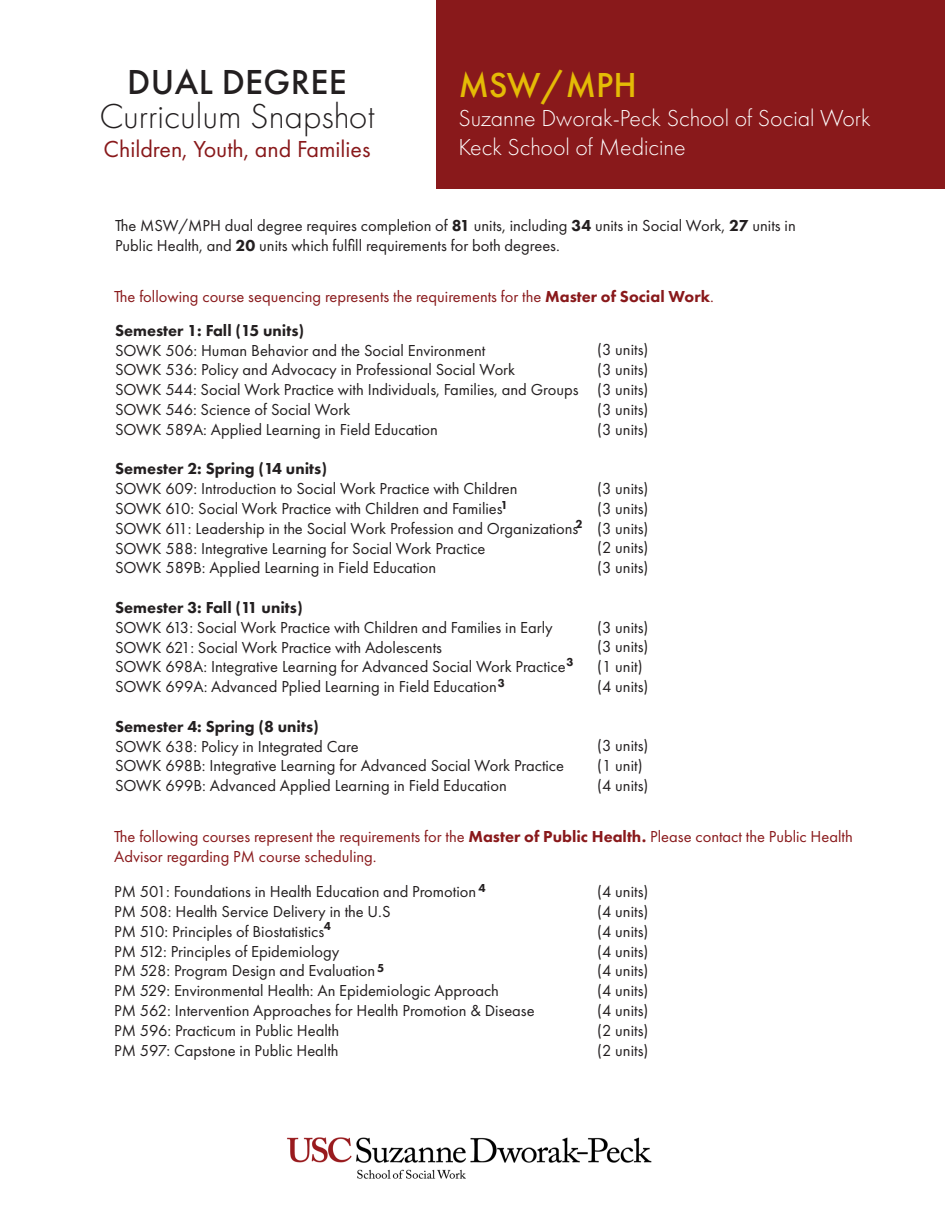
<style>
.page{position:relative;width:945px;height:1215px;background:#fff}
.page>*{position:absolute;margin:0;border:0;box-sizing:border-box;transform-origin:0 0}
.t1{font:300 36px "Futura PT";color:#231f20}
.t2{font:500 36px "Futura PT";letter-spacing:.01em;color:#231f20}
.t3{font:500 36px "Futura PT";color:#e4bb06}
.t4{font:300 24px "Futura PT";color:#fff}
.t5{font:24px "Futura PT";color:#89191b}
.t6{font:16.5px "Futura PT";color:#231f20}
.t7{font:16.5px/19.8px "Futura PT";color:#89191b}
.t8{font:800 16.5px "Futura PT";color:#231f20}
.t9{font:800 12px "Futura PT";color:#231f20}
.s1{font-weight:800}
</style>
<div class="page">
<div style="left:437px;top:0;width:508px;height:188px;background:#89191b"></div>
<img style="left:287px;top:1137px;width:365px;height:42px">
<p class="t2" style="left:127px;top:60px;width:221px">DUAL DEGREE</p>
<p class="t1" style="left:99px;top:96px;width:277px">Curriculum Snapshot</p>
<p class="t5" style="left:104px;top:135px;width:268px">Children, Youth, and Families</p>
<p class="t3" style="left:458px;top:64px;width:180px">MSW/MPH</p>
<p class="t4" style="left:458px;top:105px;width:414px">Suzanne Dworak-Peck School of Social Work</p>
<p class="t4" style="left:458px;top:133px;width:229px">Keck School of Medicine</p>
<p class="t6" style="left:115px;top:216px;width:682px">The MSW/MPH dual degree requires completion of <span class="s1">81</span> units, including <span class="s1">34</span> units in Social Work, <span class="s1">27</span> units in</p>
<p class="t6" style="left:115px;top:235px;width:446px">Public Health, and <span class="s1">20</span> units which fulfill requirements for both degrees.</p>
<p class="t7" style="left:114px;top:287px;width:601px">The following course sequencing represents the requirements for the <span class="s1">Master of Social Work</span>.</p>
<p class="t8" style="left:115px;top:320px;width:191px">Semester 1: Fall (15 units)</p>
<p class="t6" style="left:115px;top:340px;width:372px">SOWK 506: Human Behavior and the Social Environment</p>
<p class="t6" style="left:115px;top:360px;width:402px">SOWK 536: Policy and Advocacy in Professional Social Work</p>
<p class="t6" style="left:115px;top:380px;width:465px">SOWK 544: Social Work Practice with Individuals, Families, and Groups</p>
<p class="t6" style="left:115px;top:400px;width:237px">SOWK 546: Science of Social Work</p>
<p class="t6" style="left:115px;top:420px;width:324px">SOWK 589A: Applied Learning in Field Education</p>
<p class="t8" style="left:115px;top:459px;width:213px">Semester 2: Spring (14 units)</p>
<p class="t6" style="left:115px;top:479px;width:404px">SOWK 609: Introduction to Social Work Practice with Children</p>
<p class="t6" style="left:115px;top:499px;width:389px">SOWK 610: Social Work Practice with Children and Families</p>
<p class="t6" style="left:115px;top:519px;width:465px">SOWK 611: Leadership in the Social Work Profession and Organizations</p>
<p class="t6" style="left:115px;top:538px;width:372px">SOWK 588: Integrative Learning for Social Work Practice</p>
<p class="t6" style="left:115px;top:558px;width:323px">SOWK 589B: Applied Learning in Field Education</p>
<p class="t8" style="left:115px;top:597px;width:189px">Semester 3: Fall (11 units)</p>
<p class="t6" style="left:115px;top:618px;width:439px">SOWK 613: Social Work Practice with Children and Families in Early</p>
<p class="t6" style="left:115px;top:637px;width:329px">SOWK 621: Social Work Practice with Adolescents</p>
<p class="t6" style="left:115px;top:657px;width:452px">SOWK 698A: Integrative Learning for Advanced Social Work Practice</p>
<p class="t6" style="left:115px;top:677px;width:383px">SOWK 699A: Advanced Pplied Learning in Field Education</p>
<p class="t8" style="left:115px;top:716px;width:205px">Semester 4: Spring (8 units)</p>
<p class="t6" style="left:115px;top:736px;width:245px">SOWK 638: Policy in Integrated Care</p>
<p class="t6" style="left:115px;top:756px;width:451px">SOWK 698B: Integrative Learning for Advanced Social Work Practice</p>
<p class="t6" style="left:115px;top:776px;width:393px">SOWK 699B: Advanced Applied Learning in Field Education</p>
<p class="t9" style="left:501px;top:497px;width:9px">1</p>
<p class="t9" style="left:576px;top:516px;width:9px">2</p>
<p class="t9" style="left:567px;top:655px;width:9px">3</p>
<p class="t9" style="left:498px;top:675px;width:9px">3</p>
<p class="t6" style="left:597px;top:340px;width:53px">(3 units)</p>
<p class="t6" style="left:597px;top:360px;width:53px">(3 units)</p>
<p class="t6" style="left:597px;top:380px;width:53px">(3 units)</p>
<p class="t6" style="left:597px;top:399px;width:53px">(3 units)</p>
<p class="t6" style="left:597px;top:419px;width:53px">(3 units)</p>
<p class="t6" style="left:597px;top:479px;width:53px">(3 units)</p>
<p class="t6" style="left:597px;top:498px;width:53px">(3 units)</p>
<p class="t6" style="left:597px;top:518px;width:53px">(3 units)</p>
<p class="t6" style="left:597px;top:538px;width:53px">(2 units)</p>
<p class="t6" style="left:597px;top:558px;width:53px">(3 units)</p>
<p class="t6" style="left:597px;top:617px;width:53px">(3 units)</p>
<p class="t6" style="left:597px;top:637px;width:53px">(3 units)</p>
<p class="t6" style="left:597px;top:657px;width:47px">(1 unit)</p>
<p class="t6" style="left:597px;top:677px;width:53px">(4 units)</p>
<p class="t6" style="left:597px;top:736px;width:53px">(3 units)</p>
<p class="t6" style="left:597px;top:756px;width:47px">(1 unit)</p>
<p class="t6" style="left:597px;top:776px;width:53px">(4 units)</p>
<p class="t7" style="left:114px;top:827px;width:740px">The following courses represent the requirements for the <span class="s1">Master of Public Health.</span> Please contact the Public Health<br>Advisor regarding PM course scheduling.</p>
<p class="t9" style="left:478px;top:881px;width:9px">4</p>
<p class="t6" style="left:114px;top:882px;width:364px">PM 501: Foundations in Health Education and Promotion</p>
<p class="t6" style="left:114px;top:902px;width:278px">PM 508: Health Service Delivery in the U.S</p>
<p class="t6" style="left:114px;top:921px;width:212px">PM 510: Principles of Biostatistics</p>
<p class="t6" style="left:114px;top:941px;width:227px">PM 512: Principles of Epidemiology</p>
<p class="t6" style="left:114px;top:961px;width:263px">PM 528: Program Design and Evaluation</p>
<p class="t6" style="left:114px;top:981px;width:386px">PM 529: Environmental Health: An Epidemiologic Approach</p>
<p class="t6" style="left:114px;top:1001px;width:422px">PM 562: Intervention Approaches for Health Promotion &amp; Disease</p>
<p class="t6" style="left:114px;top:1020px;width:227px">PM 596: Practicum in Public Health</p>
<p class="t6" style="left:114px;top:1040px;width:226px">PM 597: Capstone in Public Health</p>
<p class="t9" style="left:324px;top:919px;width:9px">4</p>
<p class="t9" style="left:377px;top:960px;width:9px">5</p>
<p class="t6" style="left:597px;top:882px;width:53px">(4 units)</p>
<p class="t6" style="left:597px;top:902px;width:53px">(4 units)</p>
<p class="t6" style="left:597px;top:921px;width:53px">(4 units)</p>
<p class="t6" style="left:597px;top:941px;width:53px">(4 units)</p>
<p class="t6" style="left:597px;top:961px;width:53px">(4 units)</p>
<p class="t6" style="left:597px;top:981px;width:53px">(4 units)</p>
<p class="t6" style="left:597px;top:1001px;width:53px">(4 units)</p>
<p class="t6" style="left:597px;top:1020px;width:53px">(2 units)</p>
<p class="t6" style="left:597px;top:1040px;width:53px">(2 units)</p>
</div>
